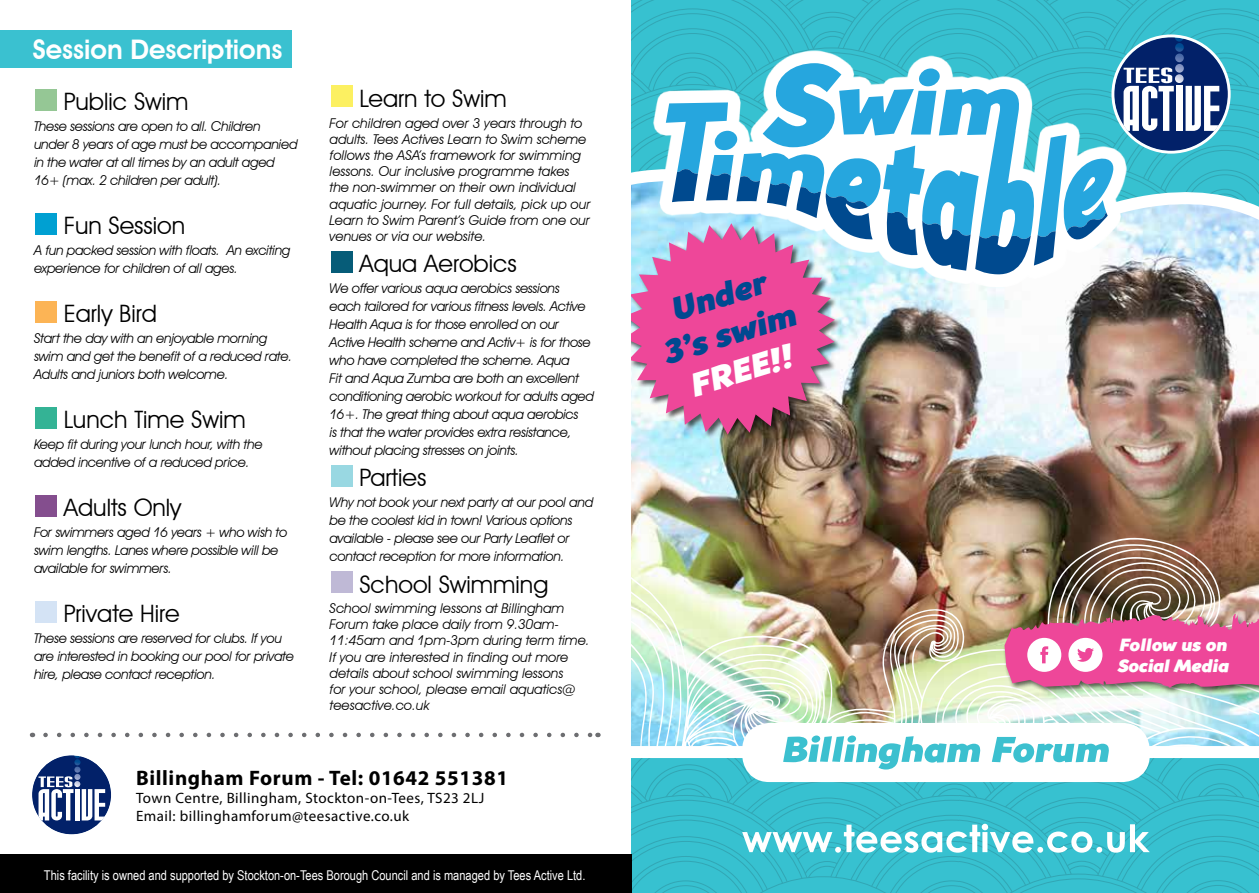
<style>
.page{position:relative;width:1259px;height:893px;background:#fff}
.page>*{position:absolute;margin:0;border:0;box-sizing:border-box;transform-origin:0 0}
.t1{font:32.55px/39.2px "Souses";color:#004990;text-align:center}
.t2{font:32.55px "Souses";color:#fff}
.t3{font:600 27px "Avant Garde IT Cby BT";color:#fff}
.t4{font:24px "Avant Garde IT Cby BT";color:#000}
.t5{font:700 21px "Myriad Pro";letter-spacing:.03em;color:#000}
.t6{font:17.7px/21.1px "Souses";color:#fff}
.t7{font:15px/18px "Myriad Pro";letter-spacing:.03em;color:#000}
.t8{font:italic 13.5px/18px "Avant Garde IT Cby BT";letter-spacing:-.02em;color:#000}
.t9{font:italic 13.5px/16.2px "Avant Garde IT Cby BT";color:#000}
.t10{font:13.5px "Arial Narrow";color:#fff}
</style>
<div class="page">
<img style="left:631px;top:0;width:628px;height:893px">
<div style="left:0;top:30px;width:291px;height:37px;background:#3ac1d0"></div>
<div style="left:36px;top:89px;width:21px;height:21px;background:#95c795"></div>
<div style="left:36px;top:213px;width:21px;height:21px;background:#00a0d2"></div>
<div style="left:36px;top:301px;width:21px;height:21px;background:#fcb455"></div>
<div style="left:36px;top:407px;width:21px;height:21px;background:#34b395"></div>
<div style="left:36px;top:495px;width:21px;height:21px;background:#844e8e"></div>
<div style="left:36px;top:601px;width:21px;height:21px;background:#d4e3f5"></div>
<svg style="left:33px;top:756px;width:77px;height:77px"></svg>
<div style="left:30px;top:753px;width:83px;height:83px;border:2px solid #fff;border-radius:50%"></div>
<div style="left:0;top:854px;width:631px;height:39px;background:#000"></div>
<svg style="left:45px;top:733px;width:546px;height:4px"></svg>
<div style="left:331px;top:86px;width:22px;height:21px;background:#fcf061"></div>
<div style="left:331px;top:251px;width:22px;height:21px;background:#065c78"></div>
<div style="left:331px;top:465px;width:22px;height:21px;background:#99d8e2"></div>
<div style="left:331px;top:571px;width:22px;height:21px;background:#bfb9d6"></div>
<h2 class="t3" style="left:33px;top:33px;width:251px">Session Descriptions</h2>
<h3 class="t4" style="left:64px;top:87px;width:126px">Public Swim</h3>
<p class="t8" style="left:34px;top:117px;width:265px">These sessions are open to all. Children under 8 years of age must be accompanied in the water at all times by an adult aged 16+ (max. 2 children per adult).</p>
<h3 class="t4" style="left:64px;top:211px;width:123px">Fun Session</h3>
<p class="t8" style="left:34px;top:241px;width:258px">A fun packed session with floats. An exciting experience for children of all ages.</p>
<h3 class="t4" style="left:64px;top:299px;width:95px">Early Bird</h3>
<p class="t8" style="left:34px;top:329px;width:260px">Start the day with an enjoyable morning swim and get the benefit of a reduced rate.<br>Adults and juniors both welcome.</p>
<h3 class="t4" style="left:64px;top:405px;width:183px">Lunch Time Swim</h3>
<p class="t8" style="left:34px;top:435px;width:230px">Keep fit during your lunch hour, with the added incentive of a reduced price.</p>
<h3 class="t4" style="left:64px;top:493px;width:119px">Adults Only</h3>
<p class="t8" style="left:34px;top:523px;width:255px">For swimmers aged 16 years + who wish to swim lengths. Lanes where possible will be available for swimmers.</p>
<h3 class="t4" style="left:64px;top:599px;width:118px">Private Hire</h3>
<p class="t8" style="left:34px;top:629px;width:261px">These sessions are reserved for clubs. If you are interested in booking our pool for private hire, please contact reception.</p>
<h3 class="t4" style="left:359px;top:84px;width:149px">Learn to Swim</h3>
<p class="t9" style="left:330px;top:114px;width:262px">For children aged over 3 years through to adults. Tees Actives Learn to Swim scheme follows the ASA’s framework for swimming lessons. Our inclusive programme takes the non-swimmer on their own individual aquatic journey. For full details, pick up our Learn to Swim Parent’s Guide from one our venues or via our website.</p>
<h3 class="t4" style="left:359px;top:249px;width:159px">Aqua Aerobics</h3>
<p class="t8" style="left:330px;top:279px;width:266px">We offer various aqua aerobics sessions each tailored for various fitness levels. Active Health Aqua is for those enrolled on our Active Health scheme and Activ+ is for those who have completed the scheme. Aqua<br>Fit and Aqua Zumba are both an excellent conditioning aerobic workout for adults aged 16+. The great thing about aqua aerobics<br>is that the water provides extra resistance, without placing stresses on joints.</p>
<h3 class="t4" style="left:359px;top:463px;width:68px">Parties</h3>
<p class="t8" style="left:330px;top:493px;width:265px">Why not book your next party at our pool and be the coolest kid in town! Various options available - please see our Party Leaflet or contact reception for more information.</p>
<h3 class="t4" style="left:359px;top:569px;width:190px">School Swimming</h3>
<p class="t9" style="left:330px;top:600px;width:261px">School swimming lessons at Billingham Forum take place daily from 9.30am-11:45am and 1pm-3pm during term time.<br>If you are interested in finding out more details about school swimming lessons<br>for your school, please email aquatics@ teesactive.co.uk</p>
<h3 class="t5" style="left:136px;top:764px;width:373px">Billingham Forum - Tel: 01642 551381</h3>
<p class="t7" style="left:136px;top:788px;width:350px">Town Centre, Billingham, Stockton-on-Tees, TS23 2LJ<br>Email: billinghamforum@teesactive.co.uk</p>
<p class="t10" style="left:44px;top:865px;width:543px">This facility is owned and supported by Stockton-on-Tees Borough Council and is managed by Tees Active Ltd.</p>
<h1 class="t1" style="left:648px;top:297px;width:138px;rotate:-17deg">Under<br>3’s swim</h1>
<h1 class="t2" style="left:684px;top:364px;width:108px;rotate:-17deg">FREE!!</h1>
<h3 class="t6" style="left:1118px;top:634px;width:112px">Follow us on<br>Social Media</h3>
</div>
